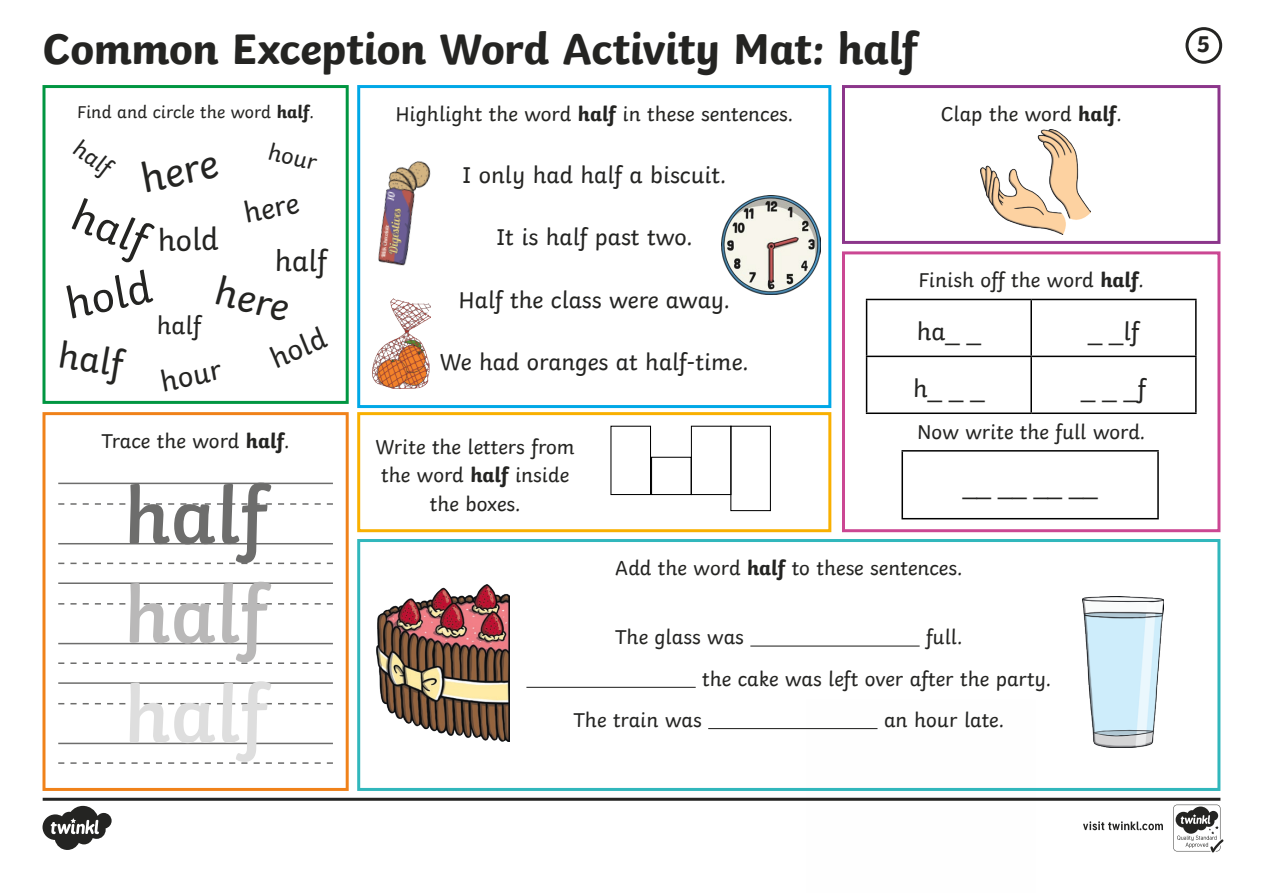
<style>
.page{position:relative;width:1263px;height:893px;background:#fff}
.page>*{position:absolute;margin:0;border:0;box-sizing:border-box;transform-origin:0 0}
.Underline{font:600 81px "Twinkl";color:#6d6d6c}
.Underline-2{font:600 81px "Twinkl";color:#b9b8b8}
.Underline-3{font:600 81px "Twinkl";color:#dedede}
.Heading{font:700 45px "Twinkl";letter-spacing:-.01em;color:#242422}
.Underline-4{font:45px "Twinkl";color:#242422}
.Underline-5{font:42px "Twinkl";color:#242422}
.Underline-6{font:40.5px "Twinkl";color:#242422}
.Underline-7{font:37.5px "Twinkl";color:#242422}
.Underline-8{font:31.5px "Twinkl";color:#242422}
.Underline-9{font:30px "Twinkl";color:#242422}
.Underline-10{font:25.5px "Arial";color:#242422}
.Underline-11{font:25.5px "Twinkl";color:#242422}
.Body_Copy{font:24px "Twinkl";color:#242422}
.Underline-12{font:24px "Twinkl";color:#242422}
.Mat_Number{font:700 24px "Twinkl";color:#242422}
.Body_Copy-2{font:21px/28.5px "Twinkl";color:#242422;text-align:center}
.Underline-13{font:21px "Twinkl";color:#242422}
.Body_Copy-3{font:18px "Twinkl";color:#242422}
.s1{font-weight:700}
.s2{font-family:"Arial"}
.s3{font-family:"Twinkl"}
</style>
<div class="page">
<svg style="left:43px;top:798px;width:1180px;height:54px"></svg>
<div style="left:1185px;top:27px;width:37px;height:37px;border:3px solid #242422;border-radius:50%"></div>
<div style="left:42px;top:85px;width:307px;height:319px;border:3px solid #009641"></div>
<div style="left:357px;top:85px;width:474px;height:323px;border:3px solid #00a8e7"></div>
<div style="left:42px;top:412px;width:307px;height:379px;border:3px solid #f0821a"></div>
<hr style="left:750px;top:645px;width:170px;height:2px;background:#242422">
<hr style="left:526px;top:687px;width:170px;height:1px;background:#242422">
<hr style="left:708px;top:728px;width:169px;height:1px;background:#242422">
<div style="left:357px;top:539px;width:863px;height:252px;border:3px solid #31b7bc"></div>
<div style="left:842px;top:85px;width:378px;height:159px;border:3px solid #8c368b"></div>
<div style="left:842px;top:251px;width:378px;height:281px;border:3px solid #cb4793"></div>
<div style="left:357px;top:412px;width:474px;height:120px;border:3px solid #f9b000"></div>
<img style="left:981px;top:129px;width:109px;height:106px">
<div style="left:651px;top:457px;width:41px;height:38px;border:1px solid #000"></div>
<div style="left:730px;top:426px;width:41px;height:85px;border:1px solid #000"></div>
<div style="left:610px;top:426px;width:41px;height:69px;border:1px solid #000"></div>
<div style="left:691px;top:426px;width:40px;height:69px;border:1px solid #000"></div>
<hr style="left:866px;top:299px;width:165px;height:1px;background:#000">
<hr style="left:866px;top:300px;width:1px;height:56px;background:#000">
<hr style="left:1031px;top:299px;width:165px;height:1px;background:#000">
<hr style="left:1030px;top:300px;width:2px;height:56px;background:#000">
<hr style="left:1195px;top:300px;width:1px;height:56px;background:#000">
<hr style="left:866px;top:356px;width:165px;height:1px;background:#000">
<hr style="left:866px;top:357px;width:1px;height:55px;background:#000">
<hr style="left:1031px;top:356px;width:165px;height:1px;background:#000">
<hr style="left:1030px;top:357px;width:2px;height:55px;background:#000">
<hr style="left:1195px;top:357px;width:1px;height:55px;background:#000">
<hr style="left:866px;top:412px;width:165px;height:2px;background:#000">
<hr style="left:1031px;top:412px;width:165px;height:2px;background:#000">
<hr style="left:901px;top:450px;width:258px;height:2px;background:#000">
<hr style="left:901px;top:452px;width:2px;height:66px;background:#000">
<hr style="left:1157px;top:452px;width:2px;height:66px;background:#000">
<hr style="left:901px;top:518px;width:258px;height:1px;background:#000">
<hr style="left:58px;top:543px;width:275px;height:1px;background:#6d6d6c">
<svg style="left:58px;top:503px;width:275px;height:2px"></svg>
<hr style="left:58px;top:483px;width:275px;height:1px;background:#6d6d6c">
<svg style="left:58px;top:563px;width:275px;height:1px"></svg>
<hr style="left:58px;top:643px;width:275px;height:1px;background:#6d6d6c">
<svg style="left:58px;top:603px;width:275px;height:2px"></svg>
<hr style="left:58px;top:582px;width:275px;height:2px;background:#6d6d6c">
<svg style="left:58px;top:662px;width:275px;height:2px"></svg>
<hr style="left:58px;top:743px;width:275px;height:1px;background:#6d6d6c">
<svg style="left:58px;top:703px;width:275px;height:1px"></svg>
<hr style="left:58px;top:682px;width:275px;height:2px;background:#6d6d6c">
<svg style="left:58px;top:762px;width:275px;height:2px"></svg>
<img style="left:721px;top:196px;width:100px;height:99px">
<img style="left:357px;top:144px;width:74px;height:130px">
<img style="left:373px;top:299px;width:57px;height:89px">
<img style="left:377px;top:585px;width:132px;height:157px">
<img style="left:1082px;top:597px;width:81px;height:151px">
<p class="Heading" style="left:42px;top:12px;width:877px">Common Exception Word Activity Mat: half</p>
<p class="Mat_Number" style="left:1196px;top:24px;width:16px">5</p>
<p class="Body_Copy-3" style="left:77px;top:98px;width:238px">Find and circle the word <span class="s1">half</span>.</p>
<p class="Body_Copy-2" style="left:395px;top:98px;width:399px">Highlight the word <span class="s1">half</span> in these sentences.</p>
<p class="Body_Copy" style="left:462px;top:156px;width:266px">I only had half a biscuit.</p>
<p class="Body_Copy" style="left:496px;top:219px;width:198px">It is half past two.</p>
<p class="Body_Copy" style="left:459px;top:281px;width:273px">Half the class were away.</p>
<p class="Body_Copy" style="left:440px;top:343px;width:310px">We had oranges at half-time.</p>
<p class="Underline-13" style="left:941px;top:98px;width:182px">Clap the word <span class="s1">half</span>.</p>
<p class="Underline-12" style="left:87px;top:130px;width:43px;rotate:36deg">half</p>
<p class="Underline-12" style="left:273px;top:133px;width:51px;rotate:14deg">hour</p>
<p class="Underline-5" style="left:134px;top:147px;width:79px;rotate:-12deg">here</p>
<p class="Underline-8" style="left:157px;top:216px;width:62px;rotate:-2deg">hold</p>
<p class="Underline-4" style="left:87px;top:181px;width:80px;rotate:22deg">half</p>
<p class="Underline-9" style="left:239px;top:191px;width:57px;rotate:-12deg">here</p>
<p class="Underline-4" style="left:59px;top:270px;width:88px;rotate:-12deg">hold</p>
<p class="Underline-9" style="left:275px;top:238px;width:54px">half</p>
<p class="Body_Copy-2" style="left:918px;top:264px;width:227px">Finish off the word <span class="s1">half</span>.</p>
<p class="Underline-6" style="left:223px;top:260px;width:77px;rotate:14deg">here</p>
<p class="Underline-9" style="left:262px;top:339px;width:59px;rotate:-24deg">hold</p>
<p class="Underline-11" style="left:157px;top:306px;width:46px">half</p>
<p class="Underline-11" style="left:917px;top:312px;width:66px">ha<span class="s2">_ _</span></p>
<p class="Underline-10" style="left:1088px;top:313px;width:53px">_ _<span class="s3">lf</span></p>
<p class="Underline-10" style="left:913px;top:370px;width:73px"><span class="s3">h</span>_ _ _</p>
<p class="Underline-10" style="left:1081px;top:370px;width:66px">_ _ _<span class="s3">f</span></p>
<p class="Underline-7" style="left:63px;top:326px;width:67px;rotate:8deg">half</p>
<p class="Underline-9" style="left:156px;top:359px;width:63px;rotate:-12deg">hour</p>
<p class="Underline-13" style="left:102px;top:425px;width:189px">Trace the word <span class="s1">half</span>.</p>
<p class="Underline" style="left:124px;top:452px;width:145px">half</p>
<p class="Underline-2" style="left:124px;top:551px;width:145px">half</p>
<p class="Underline-3" style="left:124px;top:650px;width:145px">half</p>
<p class="Body_Copy-2" style="left:376px;top:430px;width:201px">Write the letters from the word <span class="s1">half</span> inside the boxes.</p>
<p class="Body_Copy-2" style="left:917px;top:416px;width:230px">Now write the full word.</p>
<p class="Underline-10" style="left:963px;top:467px;width:136px">__ __ __ __</p>
<p class="Body_Copy-2" style="left:615px;top:552px;width:349px">Add the word <span class="s1">half</span> to these sentences.</p>
<p class="Body_Copy-2" style="left:615px;top:621px;width:130px">The glass was</p>
<p class="Body_Copy-2" style="left:926px;top:621px;width:38px">full.</p>
<p class="Body_Copy-2" style="left:702px;top:663px;width:350px">the cake was left over after the party.</p>
<p class="Body_Copy-2" style="left:573px;top:704px;width:130px">The train was</p>
<p class="Body_Copy-2" style="left:884px;top:704px;width:122px">an hour late.</p>
</div>
